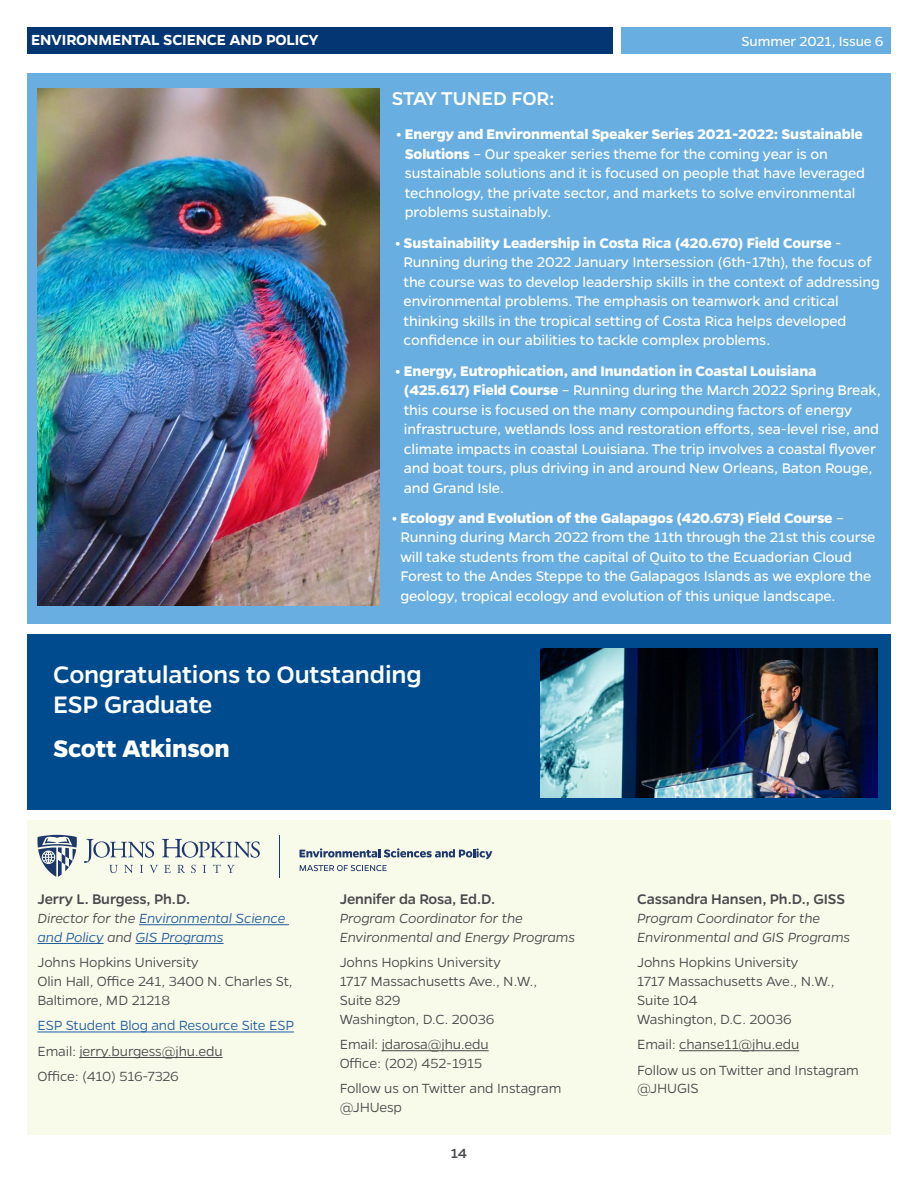
<style>
.page{position:relative;width:918px;height:1188px;background:#fff}
.page>*{position:absolute;margin:0;border:0;box-sizing:border-box;transform-origin:0 0}
.t1{font:500 27px/30px "Gentona";letter-spacing:-.01em;color:#fff}
.t2{font:700 27px "Gentona";letter-spacing:-.01em;color:#fff}
.t3{font:500 21px "Gentona";letter-spacing:-.005em;color:#fff}
.t4{font:600 16.5px "Gentona";letter-spacing:-.015em;color:#fff}
.t5{font:15.75px/19.5px "Gentona";letter-spacing:-.01em;color:#fff}
.t6{font:500 15.75px "Gentona";letter-spacing:-.01em;color:#4b494d}
.t7{font:300 15px/18.8px "Gentona";letter-spacing:-.01em;color:#4b494d}
.t8{font:italic 300 15px/18.8px "Gentona";letter-spacing:-.01em;color:#4b494d}
.t9{font:italic 300 15px/18.8px "Gentona";letter-spacing:-.01em;color:#215e9e}
.t10{font:300 15px "Gentona";letter-spacing:-.01em;color:#215e9e}
.t11{font:15px "Gentona";letter-spacing:-.005em;color:#fff}
.t12{font:500 15px "Gentona";color:#4b494d}
.s1{font-weight:700}
.s2{color:#4b494d}
</style>
<div class="page">
<div style="left:27px;top:821px;width:864px;height:314px;background:#f8faea"></div>
<div style="left:27px;top:27px;width:585px;height:27px;background:#043673"></div>
<div style="left:621px;top:27px;width:270px;height:27px;background:#68aee0"></div>
<svg style="left:38px;top:835px;width:39px;height:42px"></svg>
<svg style="left:84px;top:839px;width:176px;height:34px"></svg>
<hr style="left:279px;top:835px;width:1px;height:42px;background:#1e376c">
<svg style="left:300px;top:848px;width:192px;height:11px"></svg>
<svg style="left:300px;top:865px;width:87px;height:6px"></svg>
<hr style="left:139px;top:924px;width:150px;height:1px;background:#215e9e">
<hr style="left:38px;top:943px;width:66px;height:1px;background:#215e9e">
<hr style="left:135px;top:943px;width:89px;height:1px;background:#215e9e">
<hr style="left:38px;top:1032px;width:256px;height:1px;background:#215e9e">
<hr style="left:79px;top:1057px;width:144px;height:1px;background:#4b494d">
<hr style="left:382px;top:1050px;width:107px;height:1px;background:#4b494d">
<div style="left:27px;top:73px;width:864px;height:551px;background:#68aee0"></div>
<img style="left:38px;top:89px;width:341px;height:517px">
<hr style="left:679px;top:1050px;width:120px;height:1px;background:#4b494d">
<div style="left:27px;top:634px;width:864px;height:176px;background:#004b8d"></div>
<img style="left:540px;top:648px;width:338px;height:149px">
<p class="t4" style="left:31px;top:31px;width:289px">ENVIRONMENTAL SCIENCE AND POLICY</p>
<p class="t11" style="left:741px;top:33px;width:144px">Summer 2021, Issue 6</p>
<h2 class="t3" style="left:392px;top:86px;width:164px">STAY TUNED FOR:</h2>
<p class="t5" style="left:405px;top:125px;width:462px;text-indent:-9px"><span class="s1">• Energy and Environmental Speaker Series 2021-2022: Sustainable Solutions</span> – Our speaker series theme for the coming year is on sustainable solutions and it is focused on people that have leveraged technology, the private sector, and markets to solve environmental problems sustainably.</p>
<p class="t5" style="left:404px;top:233px;width:478px;text-indent:-9px"><span class="s1">• Sustainability Leadership in Costa Rica (420.670) Field Course</span> - Running during the 2022 January Intersession (6th-17th), the focus of the course was to develop leadership skills in the context of addressing environmental problems. The emphasis on teamwork and critical thinking skills in the tropical setting of Costa Rica helps developed confidence in our abilities to tackle complex problems.</p>
<p class="t5" style="left:404px;top:361px;width:478px;text-indent:-9px"><span class="s1">• Energy, Eutrophication, and Inundation in Coastal Louisiana (425.617) Field Course</span> – Running during the March 2022 Spring Break, this course is focused on the many compounding factors of energy infrastructure, wetlands loss and restoration efforts, sea-level rise, and climate impacts in coastal Louisiana. The trip involves a coastal flyover and boat tours, plus driving in and around New Orleans, Baton Rouge, and Grand Isle.</p>
<p class="t5" style="left:400px;top:508px;width:477px;text-indent:-9px"><span class="s1">• Ecology and Evolution of the Galapagos (420.673) Field Course</span> – Running during March 2022 from the 11th through the 21st this course will take students from the capital of Quito to the Ecuadorian Cloud Forest to the Andes Steppe to the Galapagos Islands as we explore the geology, tropical ecology and evolution of this unique landscape.</p>
<h1 class="t1" style="left:53px;top:660px;width:370px">Congratulations to Outstanding<br>ESP Graduate</h1>
<h1 class="t2" style="left:53px;top:733px;width:178px">Scott Atkinson</h1>
<p class="t6" style="left:38px;top:891px;width:154px">Jerry L. Burgess, Ph.D.</p>
<p class="t9" style="left:38px;top:909px;width:250px"><span class="s2">Director for the</span> Environmental Science and Policy <span class="s2">and</span> GIS Programs</p>
<p class="t7" style="left:38px;top:953px;width:257px">Johns Hopkins University<br>Olin Hall, Office 241, 3400 N. Charles St,<br>Baltimore, MD 21218</p>
<p class="t10" style="left:38px;top:1017px;width:258px">ESP Student Blog and Resource Site ESP</p>
<p class="t7" style="left:38px;top:1038px;width:187px;line-height:25.5px">Email: jerry.burgess@jhu.edu<br>Office: (410) 516-7326</p>
<p class="t6" style="left:340px;top:891px;width:157px">Jennifer da Rosa, Ed.D.</p>
<p class="t8" style="left:340px;top:909px;width:237px">Program Coordinator for the<br>Environmental and Energy Programs</p>
<p class="t7" style="left:340px;top:953px;width:199px">Johns Hopkins University<br>1717 Massachusetts Ave., N.W.,<br>Suite 829<br>Washington, D.C. 20036</p>
<p class="t7" style="left:340px;top:1035px;width:150px">Email: jdarosa@jhu.edu<br>Office: (202) 452-1915</p>
<p class="t7" style="left:340px;top:1079px;width:223px">Follow us on Twitter and Instagram @JHUesp</p>
<p class="t12" style="left:451px;top:1145px;width:18px">14</p>
<p class="t6" style="left:637px;top:891px;width:210px">Cassandra Hansen, Ph.D., GISS</p>
<p class="t8" style="left:637px;top:909px;width:215px">Program Coordinator for the<br>Environmental and GIS Programs</p>
<p class="t7" style="left:637px;top:953px;width:199px">Johns Hopkins University<br>1717 Massachusetts Ave., N.W.,<br>Suite 104<br>Washington, D.C. 20036</p>
<p class="t7" style="left:637px;top:1032px;width:223px;line-height:25.5px">Email: chanse11@jhu.edu<br>Follow us on Twitter and Instagram</p>
<p class="t7" style="left:637px;top:1079px;width:63px">@JHUGIS</p>
</div>
